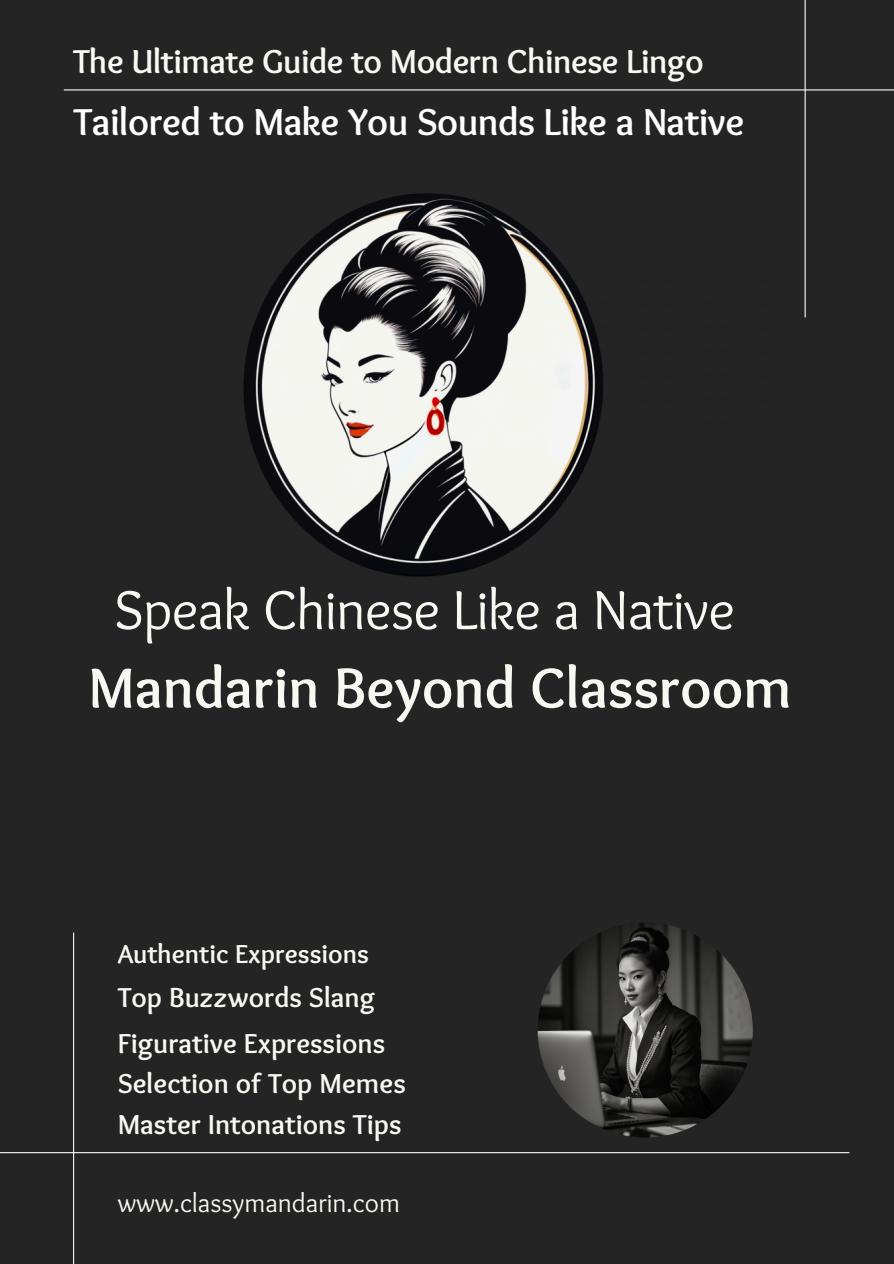
<style>
.page{position:relative;width:894px;height:1264px;background:#fff}
.page>*{position:absolute;margin:0;border:0;box-sizing:border-box;transform-origin:0 0}
.t1{font:700 58.5px "Sukar";color:#f8f8f3}
.t2{font:57px "Sukar";letter-spacing:-.015em;color:#f8f8f3}
.t3{font:700 39px "Sukar";letter-spacing:-.015em;color:#fff}
.t4{font:700 34.5px "Sukar";letter-spacing:-.015em;color:#f8f8f3}
.t5{font:700 28.5px/45.3px "Sukar";color:#f8f8f3}
.t6{font:27px "Sukar";color:#f8f8f3}
.t7{font:700 27px "Sukar";color:#f8f8f3}
</style>
<div class="page">
<div style="left:0;top:0;width:893px;height:1263px;background:#242424"></div>
<img style="left:537px;top:922px;width:215px;height:215px">
<img style="left:243px;top:193px;width:360px;height:384px">
<hr style="left:804px;top:0;width:1px;height:317px;background:#f8f8f3">
<hr style="left:73px;top:932px;width:1px;height:331px;background:#f8f8f3">
<hr style="left:0;top:1152px;width:849px;height:1px;background:#f8f8f3">
<hr style="left:64px;top:89px;width:829px;height:1px;background:#f8f8f3">
<p class="t4" style="left:73px;top:41px;width:632px">The Ultimate Guide to Modern Chinese Lingo</p>
<h3 class="t3" style="left:74px;top:100px;width:672px">Tailored to Make You Sounds Like a Native</h3>
<h2 class="t2" style="left:114px;top:577px;width:622px">Speak Chinese Like a Native</h2>
<h1 class="t1" style="left:88px;top:654px;width:704px">Mandarin Beyond Classroom</h1>
<p class="t7" style="left:118px;top:937px;width:253px">Authentic Expressions</p>
<p class="t5" style="left:118px;top:977px;width:269px">Top Buzzwords Slang<br>Figurative Expressions</p>
<p class="t5" style="left:118px;top:1065px;width:289px;line-height:41.2px">Selection of Top Memes<br>Master Intonations Tips</p>
<p class="t6" style="left:118px;top:1187px;width:284px">www.classymandarin.com</p>
</div>
